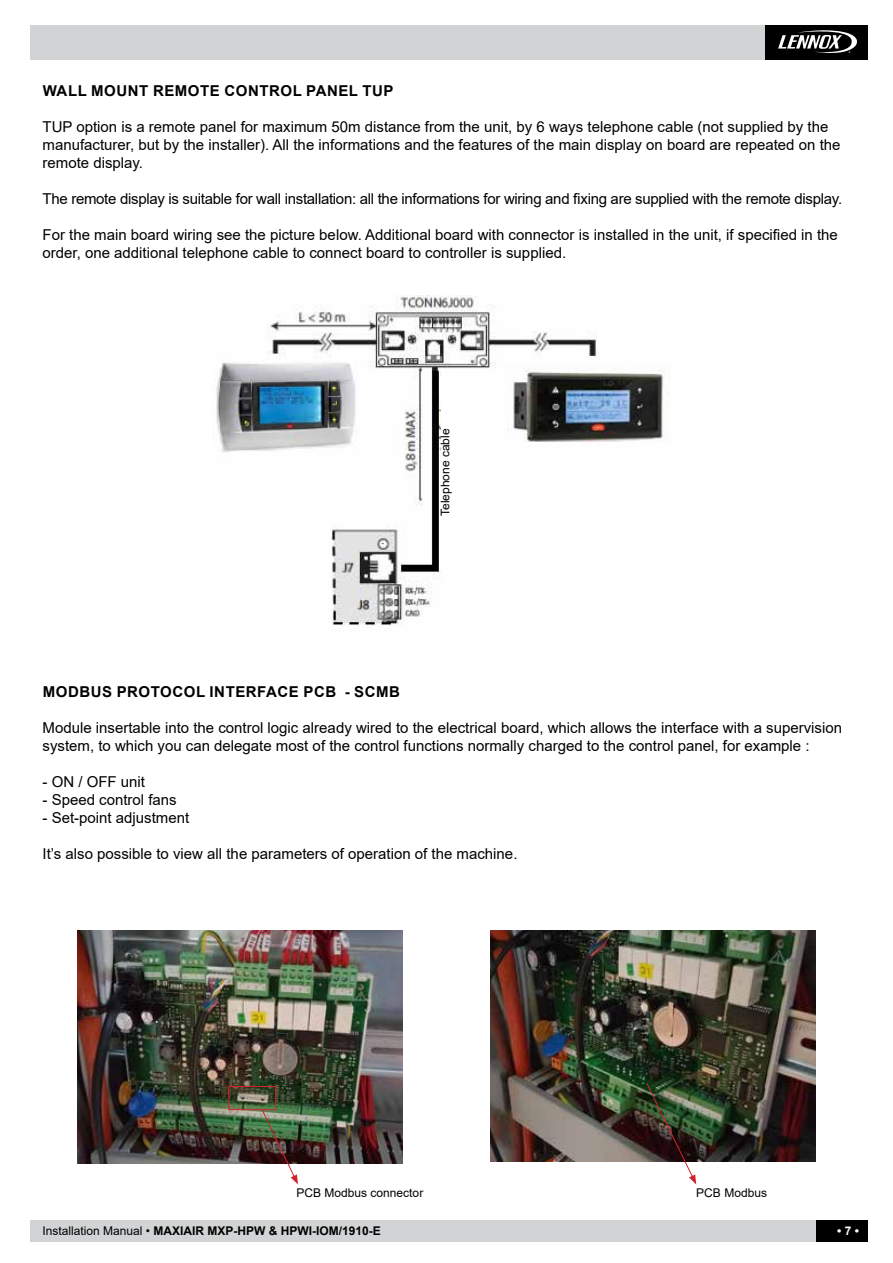
<style>
.page{position:relative;width:893px;height:1263px;background:#fff}
.page>*{position:absolute;margin:0;border:0;box-sizing:border-box;transform-origin:0 0}
.t1{font:15px/18px "Arial";color:#000}
.t2{font:15px "Arial";letter-spacing:-.02em;color:#000}
.t3{font:700 15px "Arial";letter-spacing:.035em;color:#000}
.t4{font:700 12px "Arial";color:#000}
.t5{font:12px "Arial";color:#000}
.t6{font:700 12px "Arial";color:#fff}
.s1{font-weight:400}
</style>
<div class="page">
<div style="left:30px;top:26px;width:837px;height:34px;background:#d1d3d4"></div>
<div style="left:765px;top:26px;width:102px;height:34px;background:#000"></div>
<svg style="left:778px;top:30px;width:79px;height:23px"></svg>
<div style="left:30px;top:1220px;width:837px;height:22px;background:#d1d3d4"></div>
<div style="left:816px;top:1220px;width:51px;height:22px;background:#000"></div>
<img style="left:216px;top:296px;width:453px;height:330px">
<img style="left:77px;top:930px;width:326px;height:233px">
<img style="left:490px;top:930px;width:326px;height:232px">
<div style="left:228px;top:1086px;width:48px;height:24px;border:1px solid #d2232a"></div>
<img style="left:261px;top:1109px;width:37px;height:75px">
<img style="left:646px;top:1082px;width:50px;height:102px">
<div style="left:441px;top:378px;width:29px;height:188px;background:#fff"></div>
<p class="t3" style="left:43px;top:80px;width:352px">WALL MOUNT REMOTE CONTROL PANEL TUP</p>
<p class="t1" style="left:43px;top:118px;width:799px">TUP option is a remote panel for maximum 50m distance from the unit, by 6 ways telephone cable (not supplied by the manufacturer, but by the installer). All the informations and the features of the main display on board are repeated on the remote display.</p>
<p class="t2" style="left:43px;top:188px;width:801px">The remote display is suitable for wall installation: all the informations for wiring and fixing are supplied with the remote display.</p>
<p class="t1" style="left:43px;top:226px;width:797px">For the main board wiring see the picture below. Additional board with connector is installed in the unit, if specified in the order, one additional telephone cable to connect board to controller is supplied.</p>
<p class="t5" style="left:437px;top:516px;width:89px;rotate:-90deg">Telephone cable</p>
<p class="t3" style="left:43px;top:681px;width:359px">MODBUS PROTOCOL INTERFACE PCB - SCMB</p>
<p class="t1" style="left:43px;top:719px;width:801px">Module insertable into the control logic already wired to the electrical board, which allows the interface with a supervision system, to which you can delegate most of the control functions normally charged to the control panel, for example :</p>
<p class="t1" style="left:43px;top:773px;width:104px">- ON / OFF unit</p>
<p class="t1" style="left:43px;top:791px;width:136px">- Speed control fans</p>
<p class="t1" style="left:43px;top:809px;width:148px">- Set-point adjustment</p>
<p class="t1" style="left:43px;top:845px;width:476px">It’s also possible to view all the parameters of operation of the machine.</p>
<p class="t5" style="left:297px;top:1185px;width:128px">PCB Modbus connector</p>
<p class="t5" style="left:696px;top:1185px;width:72px">PCB Modbus</p>
<p class="t4" style="left:43px;top:1223px;width:340px"><span class="s1">Installation Manual •</span> MAXIAIR MXP-HPW &amp; HPWI-IOM/1910-E</p>
<p class="t6" style="left:837px;top:1223px;width:23px">• 7 •</p>
</div>
